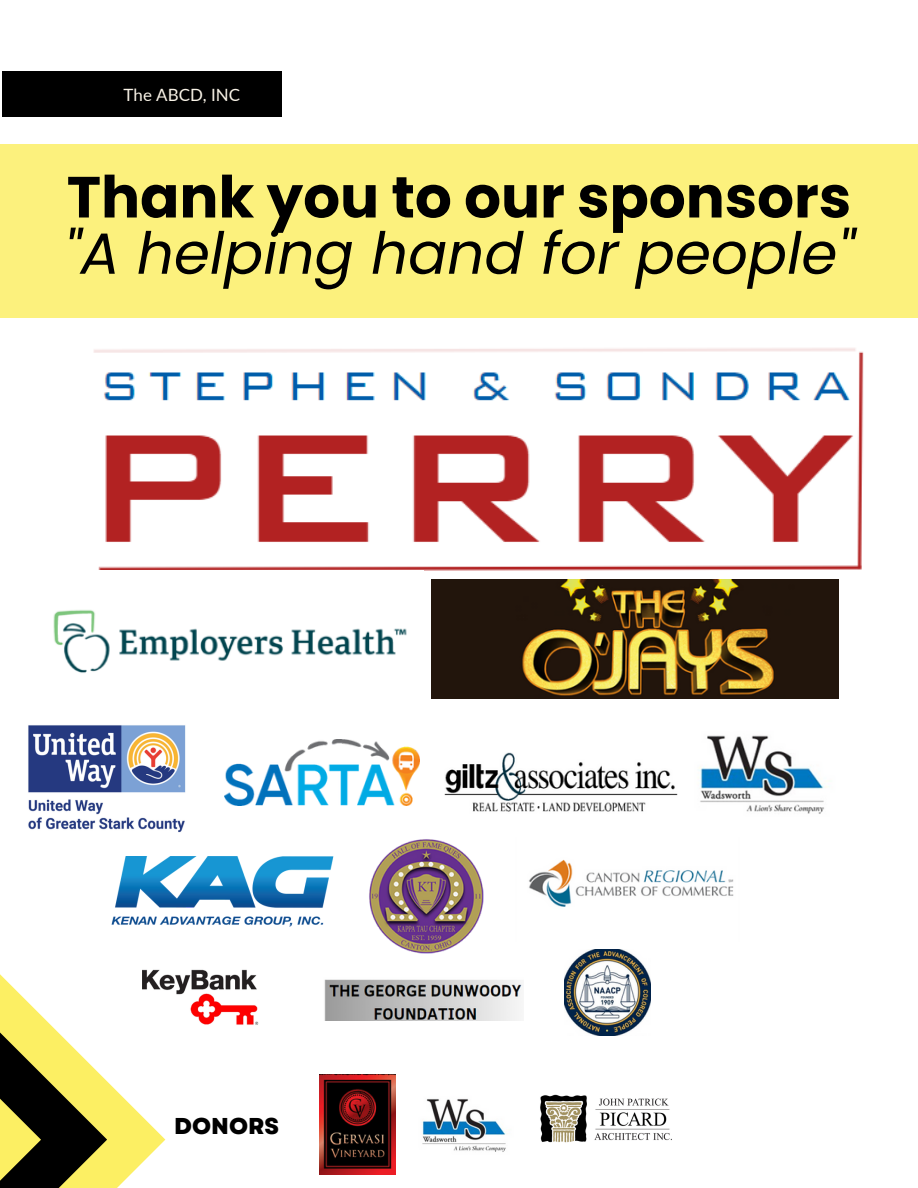
<style>
.page{position:relative;width:918px;height:1188px;background:#fff}
.page>*{position:absolute;margin:0;border:0;box-sizing:border-box;transform-origin:0 0}
.t1{font:italic 57.9px "Poppins";color:#000}
.t2{font:700 57.9px "Poppins";color:#000}
.t3{font:800 22.95px "Garet";color:#000}
.t4{font:16.95px "Lato";color:#f9f3e7}
</style>
<div class="page">
<img style="left:94px;top:348px;width:770px;height:351px">
<img style="left:53px;top:571px;width:370px;height:125px">
<img style="left:529px;top:859px;width:205px;height:48px">
<img style="left:28px;top:725px;width:158px;height:108px">
<img style="left:565px;top:950px;width:85px;height:85px">
<img style="left:225px;top:739px;width:194px;height:67px">
<img style="left:699px;top:735px;width:129px;height:79px">
<img style="left:445px;top:752px;width:233px;height:60px">
<img style="left:324px;top:979px;width:199px;height:42px">
<img style="left:369px;top:839px;width:115px;height:115px">
<img style="left:111px;top:857px;width:223px;height:70px">
<img style="left:165px;top:969px;width:93px;height:56px">
<div style="left:3px;top:72px;width:279px;height:45px;background:#000"></div>
<div style="left:0;top:144px;width:918px;height:174px;background:#fcf17d"></div>
<svg style="left:107px;top:969px;width:58px;height:219px"></svg>
<svg style="left:41px;top:1015px;width:66px;height:173px"></svg>
<svg style="left:0;top:974px;width:41px;height:214px;background:#8d8746"></svg>
<img style="left:319px;top:1074px;width:77px;height:101px">
<img style="left:421px;top:1099px;width:87px;height:53px">
<img style="left:540px;top:1094px;width:132px;height:49px">
<img style="left:431px;top:579px;width:407px;height:120px">
<p class="t4" style="left:124px;top:84px;width:118px">The ABCD, INC</p>
<p class="t2" style="left:67px;top:157px;width:786px">Thank you to our sponsors</p>
<p class="t1" style="left:64px;top:213px;width:792px">"A helping hand for people"</p>
<p class="t3" style="left:174px;top:1110px;width:107px">DONORS</p>
</div>
